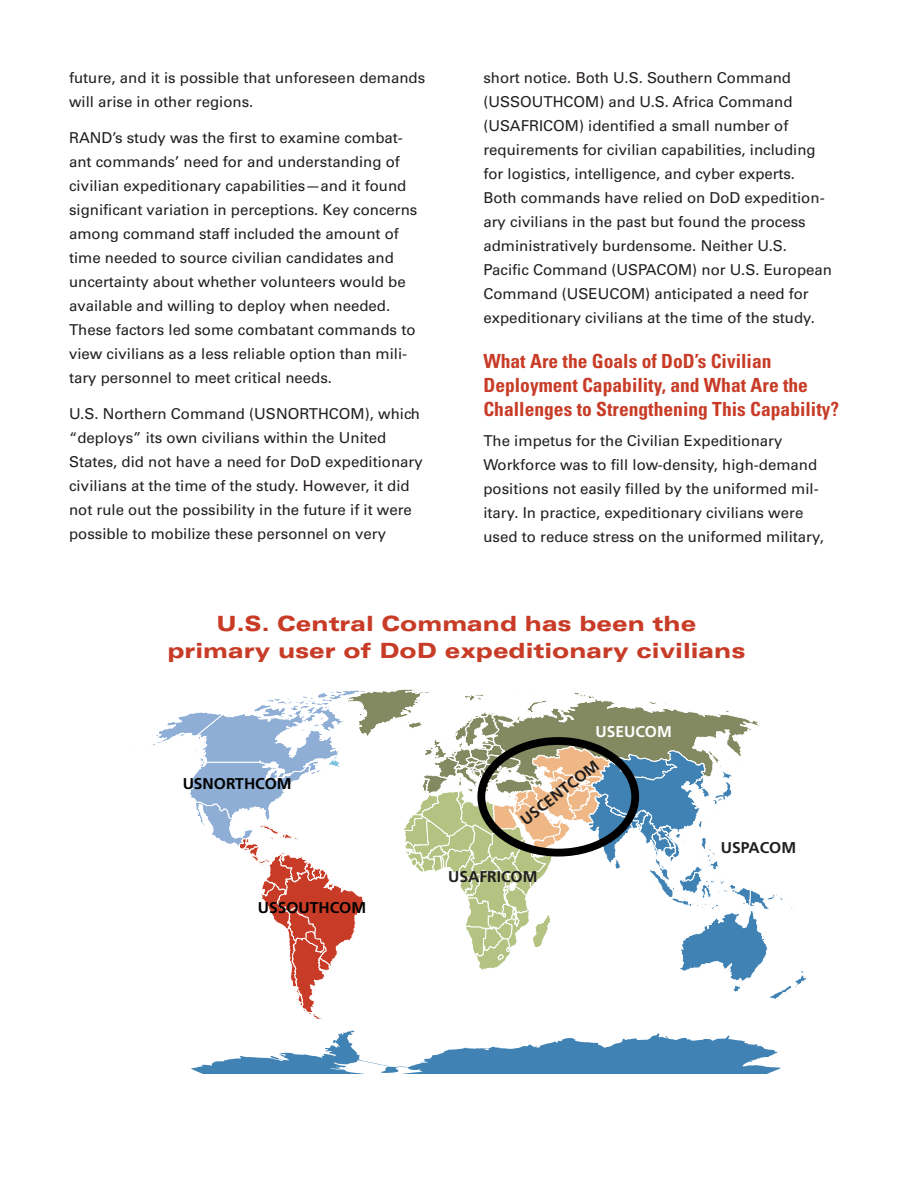
<style>
.page{position:relative;width:919px;height:1188px;background:#fff}
.page>*{position:absolute;margin:0;border:0;box-sizing:border-box;transform-origin:0 0}
.t1{font:900 expanded 21px/27px "Univers LT Std";color:#c83c27;text-align:center}
.t2{font:700 condensed 19.5px/24px "Univers LT Std";color:#c83c27}
.t3{font:700 15.6px "Frutiger LT Std";color:#211e1e}
.t4{font:700 15.6px "Frutiger LT Std";color:#000}
.t5{font:700 15.6px "Frutiger LT Std";color:#fff}
.t6{font:15px/24px "Univers LT Std";color:#231f20}
</style>
<div class="page">
<svg style="left:152px;top:689px;width:655px;height:330px"></svg>
<svg style="left:191px;top:1031px;width:589px;height:42px"></svg>
<div style="left:477px;top:737px;width:161px;height:120px;border:8px solid #000;border-radius:50%"></div>
<p class="t6" style="left:69px;top:66px;width:357px">future, and it is possible that unforeseen demands will arise in other regions.</p>
<p class="t6" style="left:69px;top:126px;width:350px">RAND’s study was the first to examine combat&shy;ant commands’ need for and understanding of civilian expeditionary capabilities—and it found significant variation in perceptions. Key concerns among command staff included the amount of time needed to source civilian candidates and uncertainty about whether volunteers would be available and willing to deploy when needed.<br>These factors led some combatant commands to view civilians as a less reliable option than mili&shy;tary personnel to meet critical needs.</p>
<p class="t6" style="left:69px;top:402px;width:355px">U.S. Northern Command (USNORTHCOM), which “deploys” its own civilians within the United States, did not have a need for DoD expeditionary civilians at the time of the study. However, it did not rule out the possibility in the future if it were possible to mobilize these personnel on very</p>
<p class="t6" style="left:483px;top:66px;width:350px">short notice. Both U.S. Southern Command (USSOUTHCOM) and U.S. Africa Command (USAFRICOM) identified a small number of requirements for civilian capabilities, including for logistics, intelligence, and cyber experts.<br>Both commands have relied on DoD expedition&shy;ary civilians in the past but found the process administratively burdensome. Neither U.S.<br>Pacific Command (USPACOM) nor U.S. European Command (USEUCOM) anticipated a need for expeditionary civilians at the time of the study.</p>
<h2 class="t2" style="left:483px;top:349px;width:357px">What Are the Goals of DoD’s Civilian<br>Deployment Capability, and What Are the<br>Challenges to Strengthening This Capability?</h2>
<p class="t6" style="left:483px;top:429px;width:342px">The impetus for the Civilian Expeditionary Workforce was to fill low-density, high-demand positions not easily filled by the uniformed mil&shy;itary. In practice, expeditionary civilians were used to reduce stress on the uniformed military,</p>
<h1 class="t1" style="left:167px;top:610px;width:579px">U.S. Central Command has been the primary user of DoD expeditionary civilians</h1>
<p class="t4" style="left:182px;top:775px;width:110px">USNORTHCOM</p>
<p class="t4" style="left:257px;top:898px;width:110px">USSOUTHCOM</p>
<p class="t5" style="left:595px;top:722px;width:78px">USEUCOM</p>
<p class="t3" style="left:516px;top:814px;width:96px;rotate:-38deg">USCENTCOM</p>
<p class="t3" style="left:448px;top:867px;width:91px">USAFRICOM</p>
<p class="t3" style="left:720px;top:838px;width:77px">USPACOM</p>
</div>
